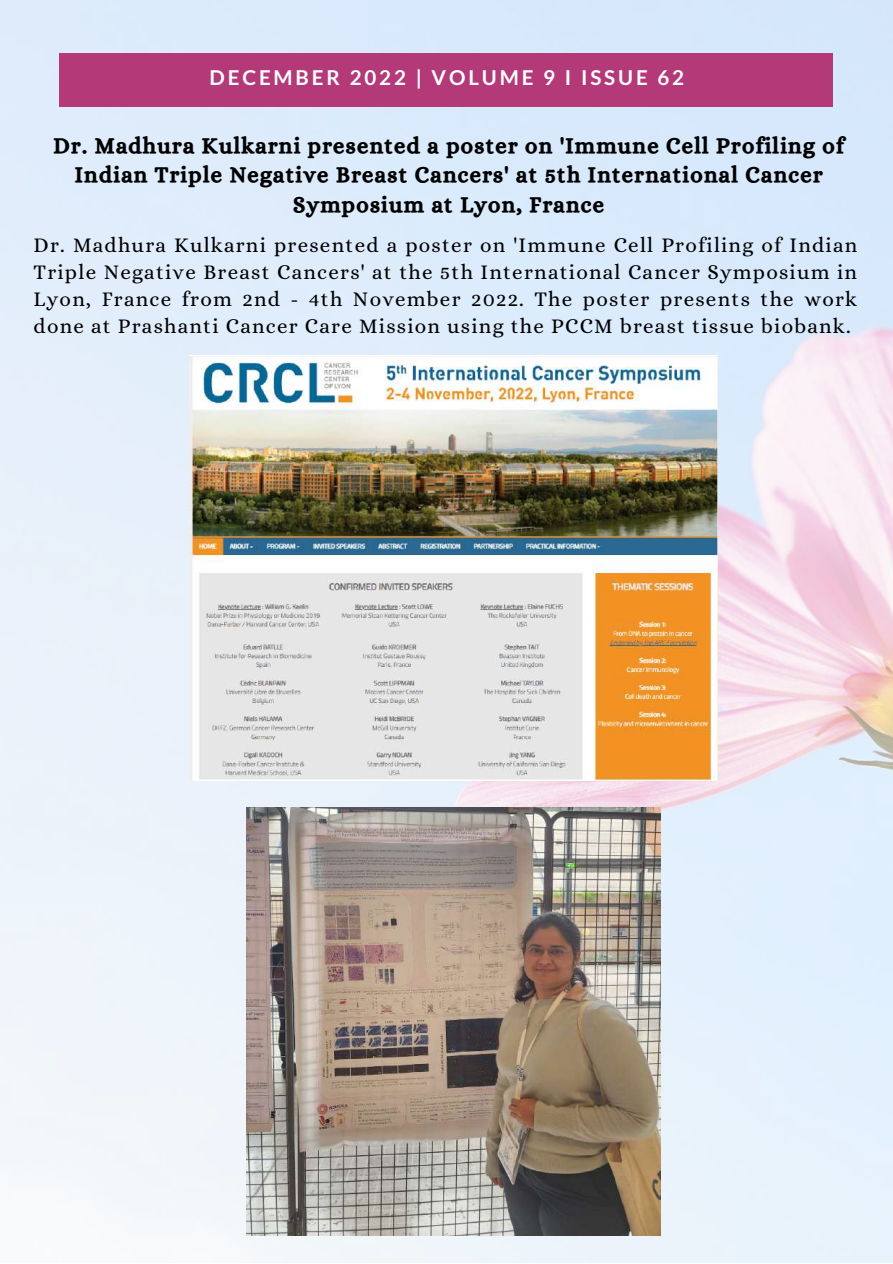
<style>
.page{position:relative;width:893px;height:1264px;background:#fff}
.page>*{position:absolute;margin:0;border:0;box-sizing:border-box;transform-origin:0 0}
.t1{font:22.5px/29.2px "CA Generated";letter-spacing:.06em;color:#000;text-align:center}
.t2{font:21px/27px "Alice";letter-spacing:.06em;color:#000;text-align:justify}
.t3{font:700 20.55px "Lato";letter-spacing:.14em;color:#fff}
</style>
<div class="page">
<img style="left:0;top:0;width:892px;height:1262px">
<div style="left:59px;top:54px;width:774px;height:53px;background:#b43978"></div>
<img style="left:189px;top:355px;width:528px;height:425px">
<img style="left:246px;top:807px;width:414px;height:428px">
<p class="t3" style="left:209px;top:65px;width:476px">DECEMBER 2022 | VOLUME 9 I ISSUE 62</p>
<p class="t1" style="left:54px;top:131px;width:791px">Dr. Madhura Kulkarni presented a poster on 'Immune Cell Profiling of<br>Indian Triple Negative Breast Cancers' at 5th International Cancer<br>Symposium at Lyon, France</p>
<p class="t2" style="left:34px;top:231px;width:825px">Dr. Madhura Kulkarni presented a poster on 'Immune Cell Profiling of Indian Triple Negative Breast Cancers' at the 5th International Cancer Symposium in Lyon, France from 2nd - 4th November 2022. The poster presents the work done at Prashanti Cancer Care Mission using the PCCM breast tissue biobank.</p>
</div>
